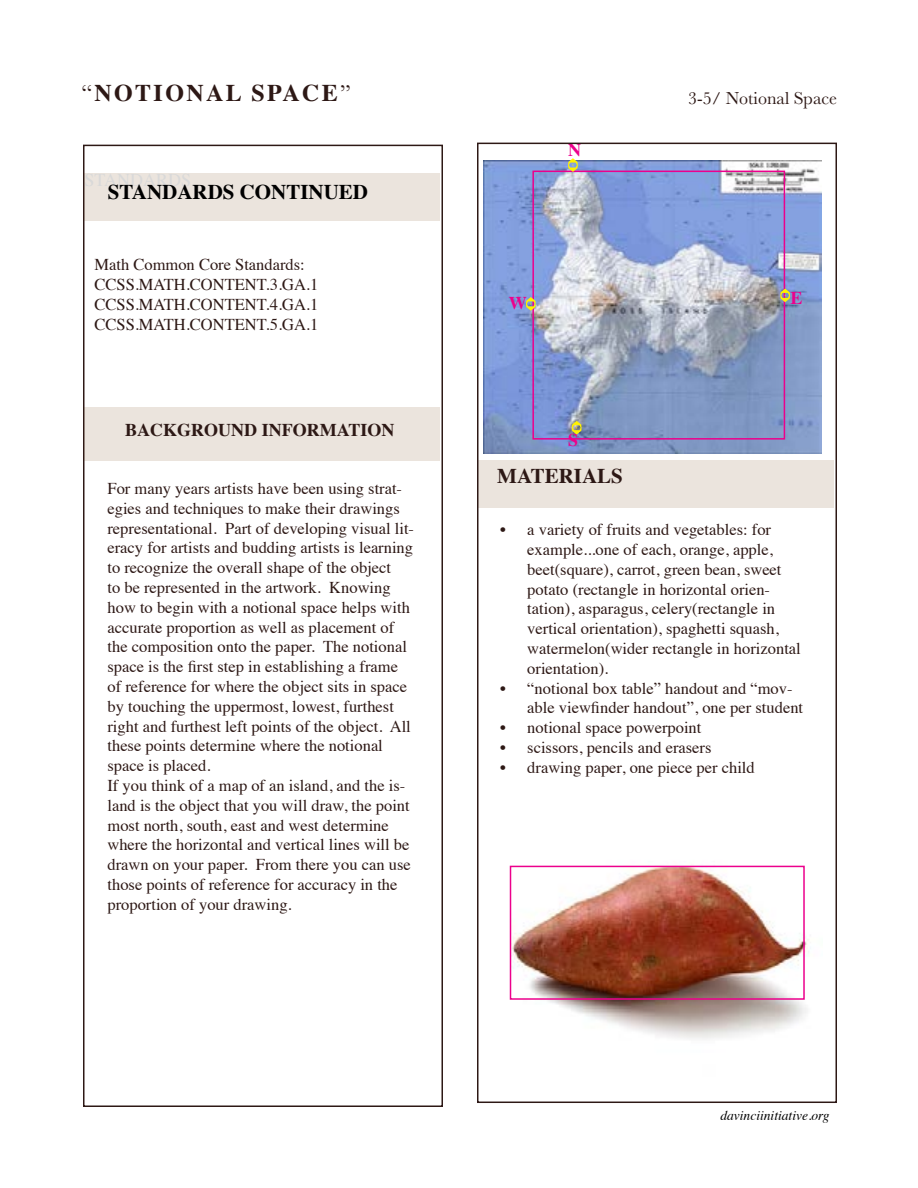
<style>
.page{position:relative;width:918px;height:1188px;background:#fff}
.page>*{position:absolute;margin:0;border:0;box-sizing:border-box;transform-origin:0 0}
.t1{font:700 24px "Times";letter-spacing:.1em;color:#2d1815}
.t2{font:700 21px "Times";color:#000}
.t3{font:700 21px "Times";color:#2d1815}
.t4{font:700 18px "Times";color:#2d1815}
.t5{font:18px "Baskerville";color:#2d1815}
.t6{font:18px "Times";color:#000}
.t7{font:700 18px "Times";color:#ec008c}
.t8{font:16.5px/19.8px "Times";color:#2d1815}
.t9{font:italic 13.5px "Times";color:#000}
.s1{font-family:"Baskerville";font-weight:400}
</style>
<div class="page">
<div style="left:83px;top:145px;width:360px;height:962px;border:2px solid #2d1815"></div>
<div style="left:84px;top:407px;width:356px;height:53px;background:#ebe4dd"></div>
<div style="left:477px;top:460px;width:356px;height:48px;background:#ebe4dd"></div>
<div style="left:84px;top:173px;width:356px;height:48px;background:#ebe4dd"></div>
<img style="left:484px;top:161px;width:337px;height:292px">
<div style="left:532px;top:171px;width:253px;height:269px;border:2px solid #ec008c"></div>
<svg style="left:564px;top:158px;width:18px;height:17px"></svg>
<svg style="left:776px;top:285px;width:19px;height:20px"></svg>
<svg style="left:567px;top:418px;width:19px;height:20px"></svg>
<svg style="left:521px;top:294px;width:19px;height:20px"></svg>
<img style="left:509px;top:865px;width:300px;height:174px">
<div style="left:510px;top:866px;width:295px;height:134px;border:2px solid #ec008c"></div>
<div style="left:477px;top:143px;width:360px;height:960px;border:2px solid #2d1815"></div>
<h1 class="t1" style="left:81px;top:69px;width:272px"><span class="s1">“</span>NOTIONAL SPACE<span class="s1">”</span></h1>
<p class="t5" style="left:688px;top:86px;width:150px">3-5/ Notional Space</p>
<p class="t6" style="left:84px;top:163px;width:108px">STANDARDS</p>
<p class="t2" style="left:108px;top:171px;width:262px">STANDARDS CONTINUED</p>
<p class="t8" style="left:94px;top:254px;width:225px">Math Common Core Standards:<br>CCSS.MATH.CONTENT.3.GA.1<br>CCSS.MATH.CONTENT.4.GA.1<br>CCSS.MATH.CONTENT.5.GA.1</p>
<p class="t4" style="left:125px;top:413px;width:271px">BACKGROUND INFORMATION</p>
<p class="t8" style="left:108px;top:477px;width:308px">For many years artists have been using strat&shy;egies and techniques to make their drawings representational. Part of developing visual lit&shy;eracy for artists and budding artists is learning to recognize the overall shape of the object<br>to be represented in the artwork. Knowing how to begin with a notional space helps with accurate proportion as well as placement of the composition onto the paper. The notional space is the first step in establishing a frame of reference for where the object sits in space by touching the uppermost, lowest, furthest right and furthest left points of the object. All these points determine where the notional space is placed.<br>If you think of a map of an island, and the is&shy;land is the object that you will draw, the point most north, south, east and west determine where the horizontal and vertical lines will be drawn on your paper. From there you can use those points of reference for accuracy in the proportion of your drawing.</p>
<p class="t7" style="left:568px;top:133px;width:14px">N</p>
<p class="t7" style="left:509px;top:286px;width:19px">W</p>
<p class="t7" style="left:791px;top:280px;width:14px">E</p>
<p class="t7" style="left:568px;top:423px;width:12px">S</p>
<p class="t3" style="left:497px;top:456px;width:127px">MATERIALS</p>
<p class="t8" style="left:527px;top:518px;width:275px;text-indent:-27px">• a variety of fruits and vegetables: for example...one of each, orange, apple, beet(square), carrot, green bean, sweet potato (rectangle in horizontal orien&shy;tation), asparagus, celery(rectangle in vertical orientation), spaghetti squash, watermelon(wider rectangle in horizontal orientation).</p>
<p class="t8" style="left:527px;top:677px;width:277px;text-indent:-27px">• “notional box table” handout and “mov&shy;able viewfinder handout”, one per student</p>
<p class="t8" style="left:500px;top:716px;width:203px">• notional space powerpoint</p>
<p class="t8" style="left:500px;top:736px;width:213px">• scissors, pencils and erasers</p>
<p class="t8" style="left:500px;top:756px;width:256px">• drawing paper, one piece per child</p>
<p class="t9" style="left:720px;top:1104px;width:111px">davinciinitiative.org</p>
</div>
